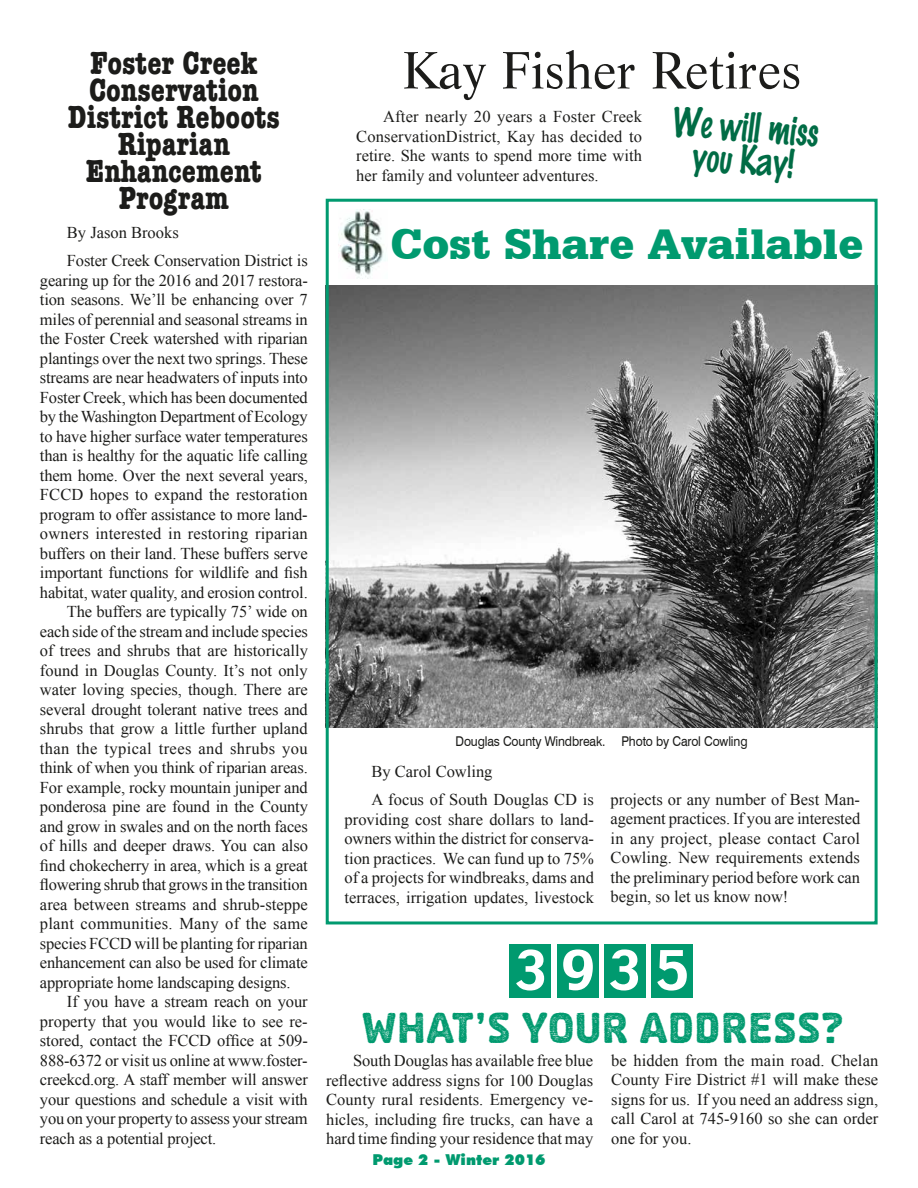
<style>
.page{position:relative;width:918px;height:1188px;background:#fff}
.page>*{position:absolute;margin:0;border:0;box-sizing:border-box;transform-origin:0 0}
.t1{font:54px "Charcoal";color:#fff}
.t2{font:51px "Life BT";color:#1c1c1a}
.t3{font:900 45px "Serifa BT";color:#009a6f}
.t4{font:43.5px "Elpiedra";color:#009a6f}
.t5{font:600 36px/33px "Marker Art";color:#006c45;text-align:center}
.t6{font:700 condensed 33px/27px "American Typewriter";color:#1c1c1a;text-align:center}
.t7{font:16.5px/19.5px "Times New Roman";letter-spacing:-.01em;color:#1c1c1a;text-align:justify}
.t8{font:16.5px "Times New Roman";letter-spacing:.015em;color:#1c1c1a}
.t9{font:16.5px "Times New Roman";letter-spacing:.025em;color:#1c1c1a}
.t10{font:900 15px "Futura BT";color:#009a6f}
.t11{font:13.5px "Swiss 721 BT";letter-spacing:-.01em;color:#1c1c1a;scale:.9 1}
</style>
<div class="page">
<img style="left:330px;top:285px;width:544px;height:442px">
<div style="left:326px;top:199px;width:552px;height:725px;border:3px solid #009a6f"></div>
<img style="left:338px;top:210px;width:48px;height:69px">
<div style="left:510px;top:944px;width:41px;height:54px;background:#009a6f"></div>
<div style="left:557px;top:944px;width:41px;height:54px;background:#009a6f"></div>
<div style="left:604px;top:944px;width:41px;height:54px;background:#009a6f"></div>
<div style="left:652px;top:944px;width:41px;height:54px;background:#009a6f"></div>
<h3 class="t6" style="left:68px;top:49px;width:213px">Foster Creek<br>Conservation<br>District Reboots<br>Riparian<br>Enhancement<br>Program</h3>
<p class="t7" style="left:67px;top:218px;width:242px;line-height:28.5px">By Jason Brooks<br>Foster Creek Conservation District is</p>
<p class="t7" style="left:40px;top:270px;width:269px">gearing up for the 2016 and 2017 restora-</p>
<p class="t7" style="left:40px;top:290px;width:269px">tion seasons. We’ll be enhancing over 7</p>
<p class="t7" style="left:40px;top:309px;width:269px">miles of perennial and seasonal streams in</p>
<p class="t7" style="left:40px;top:329px;width:269px">the Foster Creek watershed with riparian</p>
<p class="t7" style="left:40px;top:348px;width:269px">plantings over the next two springs. These</p>
<p class="t7" style="left:40px;top:368px;width:269px">streams are near headwaters of inputs into</p>
<p class="t7" style="left:40px;top:387px;width:269px">Foster Creek, which has been documented</p>
<p class="t7" style="left:40px;top:407px;width:269px">by the Washington Department of Ecology</p>
<p class="t7" style="left:40px;top:426px;width:269px">to have higher surface water temperatures</p>
<p class="t7" style="left:40px;top:446px;width:269px">than is healthy for the aquatic life calling</p>
<p class="t7" style="left:40px;top:465px;width:269px">them home. Over the next several years,</p>
<p class="t7" style="left:40px;top:485px;width:269px">FCCD hopes to expand the restoration</p>
<p class="t7" style="left:40px;top:504px;width:269px">program to offer assistance to more land-</p>
<p class="t8" style="left:40px;top:523px;width:269px">owners interested in restoring riparian</p>
<p class="t7" style="left:40px;top:543px;width:269px">buffers on their land. These buffers serve</p>
<p class="t7" style="left:40px;top:563px;width:269px">important functions for wildlife and fish</p>
<p class="t7" style="left:40px;top:582px;width:269px">habitat, water quality, and erosion control.</p>
<p class="t7" style="left:67px;top:602px;width:242px">The buffers are typically 75’ wide on</p>
<p class="t7" style="left:40px;top:621px;width:269px">each side of the stream and include species</p>
<p class="t7" style="left:40px;top:641px;width:269px">of trees and shrubs that are historically</p>
<p class="t7" style="left:40px;top:660px;width:269px">found in Douglas County. It’s not only</p>
<p class="t7" style="left:40px;top:680px;width:269px">water loving species, though. There are</p>
<p class="t7" style="left:40px;top:699px;width:269px">several drought tolerant native trees and</p>
<p class="t7" style="left:40px;top:719px;width:269px">shrubs that grow a little further upland</p>
<p class="t9" style="left:40px;top:737px;width:269px">than the typical trees and shrubs you</p>
<p class="t7" style="left:40px;top:758px;width:269px">think of when you think of riparian areas.</p>
<p class="t7" style="left:40px;top:777px;width:269px">For example, rocky mountain juniper and</p>
<p class="t7" style="left:40px;top:797px;width:269px">ponderosa pine are found in the County</p>
<p class="t7" style="left:40px;top:816px;width:269px">and grow in swales and on the north faces</p>
<p class="t7" style="left:40px;top:836px;width:269px">of hills and deeper draws. You can also</p>
<p class="t7" style="left:40px;top:855px;width:269px">find chokecherry in area, which is a great</p>
<p class="t7" style="left:40px;top:875px;width:269px">flowering shrub that grows in the transition</p>
<p class="t7" style="left:40px;top:894px;width:269px">area between streams and shrub-steppe</p>
<p class="t8" style="left:40px;top:913px;width:269px">plant communities. Many of the same</p>
<p class="t7" style="left:40px;top:933px;width:269px">species FCCD will be planting for riparian</p>
<p class="t7" style="left:40px;top:953px;width:269px">enhancement can also be used for climate</p>
<p class="t7" style="left:40px;top:972px;width:252px">appropriate home landscaping designs.</p>
<p class="t7" style="left:67px;top:992px;width:242px">If you have a stream reach on your</p>
<p class="t7" style="left:40px;top:1011px;width:269px">property that you would like to see re-</p>
<p class="t7" style="left:40px;top:1031px;width:269px">stored, contact the FCCD office at 509-</p>
<p class="t7" style="left:40px;top:1050px;width:269px">888-6372 or visit us online at www.foster-</p>
<p class="t7" style="left:40px;top:1070px;width:269px">creekcd.org. A staff member will answer</p>
<p class="t7" style="left:40px;top:1089px;width:269px">your questions and schedule a visit with</p>
<p class="t7" style="left:40px;top:1109px;width:269px">you on your property to assess your stream</p>
<p class="t7" style="left:40px;top:1128px;width:178px">reach as a potential project.</p>
<h2 class="t2" style="left:402px;top:36px;width:402px">Kay Fisher Retires</h2>
<p class="t7" style="left:356px;top:106px;width:287px;text-indent:27px">After nearly 20 years a Foster Creek ConservationDistrict, Kay has decided to retire. She wants to spend more time with her family and volunteer adventures.</p>
<h3 class="t5" style="left:673px;top:104px;width:148px;rotate:4deg">We will miss you Kay!</h3>
<h3 class="t3" style="left:391px;top:216px;width:474px">Cost Share Available</h3>
<p class="t11" style="left:456px;top:733px;width:326px">Douglas County Windbreak. Photo by Carol Cowling</p>
<p class="t7" style="left:372px;top:757px;width:224px;line-height:28.5px">By Carol Cowling<br>A focus of South Douglas CD is</p>
<p class="t7" style="left:345px;top:809px;width:251px">providing cost share dollars to land&shy;owners within the district for conserva&shy;tion practices. We can fund up to 75% of a projects for windbreaks, dams and terraces, irrigation updates, livestock</p>
<p class="t7" style="left:611px;top:789px;width:251px">projects or any number of Best Man&shy;agement practices. If you are interested in any project, please contact Carol Cowling. New requirements extends the preliminary period before work can begin, so let us know now!</p>
<h1 class="t1" style="left:515px;top:935px;width:175px">3935</h1>
<h3 class="t4" style="left:362px;top:1003px;width:483px">WHAT’S YOUR ADDRESS?</h3>
<p class="t7" style="left:326px;top:1051px;width:269px;text-indent:27px">South Douglas has available free blue reflective address signs for 100 Douglas County rural residents. Emergency ve&shy;hicles, including fire trucks, can have a hard time finding your residence that may</p>
<p class="t7" style="left:611px;top:1050px;width:269px">be hidden from the main road. Chelan County Fire District #1 will make these signs for us. If you need an address sign, call Carol at 745-9160 so she can order one for you.</p>
<p class="t10" style="left:372px;top:1151px;width:175px">Page 2 - Winter 2016</p>
</div>
